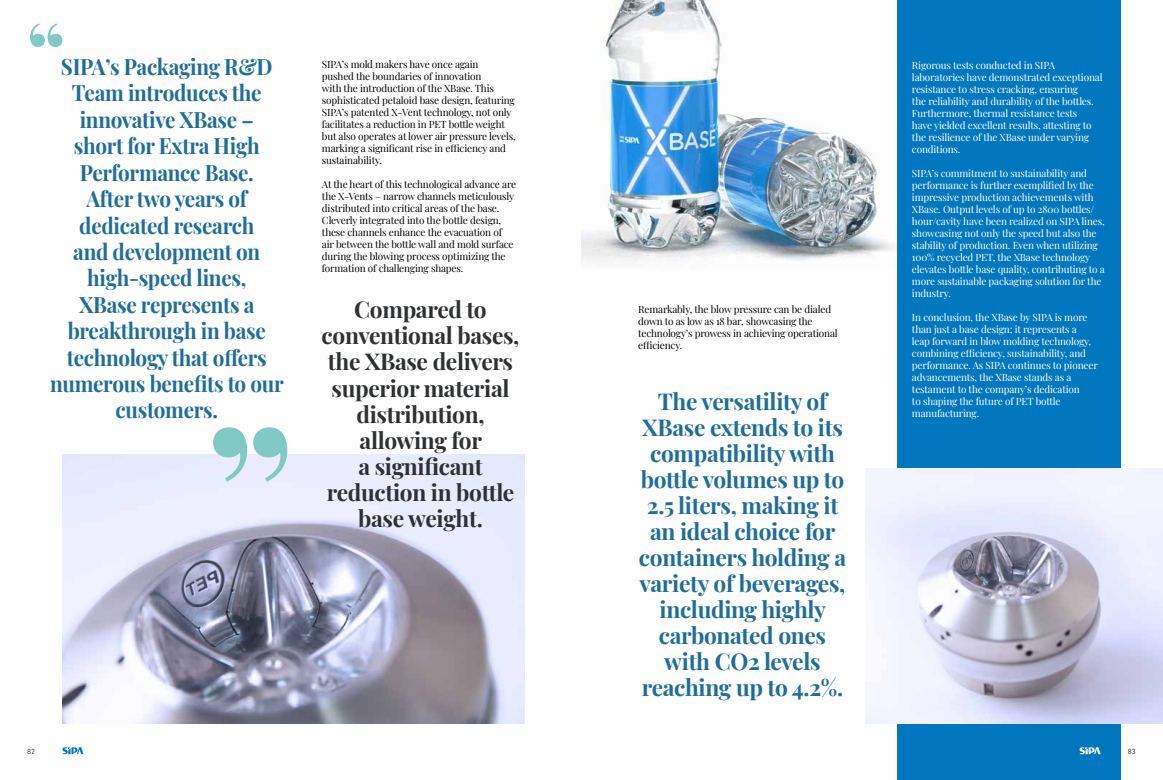
<style>
.page{position:relative;width:1163px;height:780px;background:#fff}
.page>*{position:absolute;margin:0;border:0;box-sizing:border-box;transform-origin:0 0}
.t1{font:700 22.7px/26px "Playfair Display";letter-spacing:-.015em;color:#1e6d9a;text-align:center}
.t2{font:700 22.7px/26px "Playfair Display";letter-spacing:-.015em;color:#2e3031;text-align:center}
.t3{font:700 22px/26.4px "Playfair Display";letter-spacing:-.015em;color:#1e6d9a;text-align:center;scale:.94 1}
.t4{font:10px/12px "Playfair Display";letter-spacing:-.015em;color:#fff}
.t5{font:10px/12px "Playfair Display";letter-spacing:-.015em;color:#000}
.t6{font:300 7.5px "DIN Next LT Pro";color:#000}
</style>
<div class="page">
<svg style="left:30px;top:23px;width:32px;height:24px"></svg>
<img style="left:63px;top:454px;width:461px;height:269px">
<svg style="left:213px;top:427px;width:74px;height:54px;background:#b8dde2"></svg>
<img style="left:581px;top:0;width:315px;height:264px">
<div style="left:896px;top:0;width:224px;height:780px;background:#0077be"></div>
<img style="left:865px;top:468px;width:297px;height:255px">
<svg style="left:62px;top:747px;width:21px;height:7px"></svg>
<svg style="left:1079px;top:747px;width:21px;height:7px"></svg>
<p class="t3" style="left:50px;top:52px;width:250px">SIPA’s Packaging R&amp;D<br>Team introduces the innovative XBase –<br>short for Extra High<br>Performance Base.<br>After two years of dedicated research<br>and development on high-speed lines,<br>XBase represents a breakthrough in base technology that offers numerous benefits to our customers.</p>
<p class="t5" style="left:322px;top:57px;width:195px">SIPA’s mold makers have once again<br>pushed the boundaries of innovation<br>with the introduction of the XBase. This sophisticated petaloid base design, featuring SIPA’s patented X-Vent technology, not only facilitates a reduction in PET bottle weight but also operates at lower air pressure levels, marking a significant rise in efficiency and sustainability.</p>
<p class="t5" style="left:322px;top:177px;width:196px">At the heart of this technological advance are the X-Vents – narrow channels meticulously distributed into critical areas of the base.<br>Cleverly integrated into the bottle design, these channels enhance the evacuation of air between the bottle wall and mold surface during the blowing process optimizing the formation of challenging shapes.</p>
<h1 class="t2" style="left:321px;top:295px;width:199px">Compared to conventional bases, the XBase delivers superior material distribution, allowing for<br>a significant reduction in bottle base weight.</h1>
<p class="t5" style="left:638px;top:302px;width:201px">Remarkably, the blow pressure can be dialed down to as low as 18 bar, showcasing the technology’s prowess in achieving operational efficiency.</p>
<h1 class="t1" style="left:638px;top:387px;width:209px">The versatility of<br>XBase extends to its compatibility with bottle volumes up to<br>2.5 liters, making it an ideal choice for containers holding a variety of beverages, including highly carbonated ones with CO2 levels reaching up to 4.2%.</h1>
<p class="t4" style="left:911px;top:58px;width:192px">Rigorous tests conducted in SIPA laboratories have demonstrated exceptional resistance to stress cracking, ensuring<br>the reliability and durability of the bottles.<br>Furthermore, thermal resistance tests<br>have yielded excellent results, attesting to the resilience of the XBase under varying conditions.</p>
<p class="t4" style="left:911px;top:166px;width:194px">SIPA’s commitment to sustainability and performance is further exemplified by the impressive production achievements with XBase. Output levels of up to 2800 bottles/ hour/cavity have been realized on SIPA lines, showcasing not only the speed but also the stability of production. Even when utilizing 100% recycled PET, the XBase technology elevates bottle base quality, contributing to a more sustainable packaging solution for the industry.</p>
<p class="t4" style="left:911px;top:310px;width:187px">In conclusion, the XBase by SIPA is more than just a base design; it represents a<br>leap forward in blow molding technology, combining efficiency, sustainability, and performance. As SIPA continues to pioneer advancements, the XBase stands as a testament to the company’s dedication<br>to shaping the future of PET bottle manufacturing.</p>
<p class="t6" style="left:27px;top:747px;width:9px">82</p>
<p class="t6" style="left:1127px;top:747px;width:9px">83</p>
</div>
